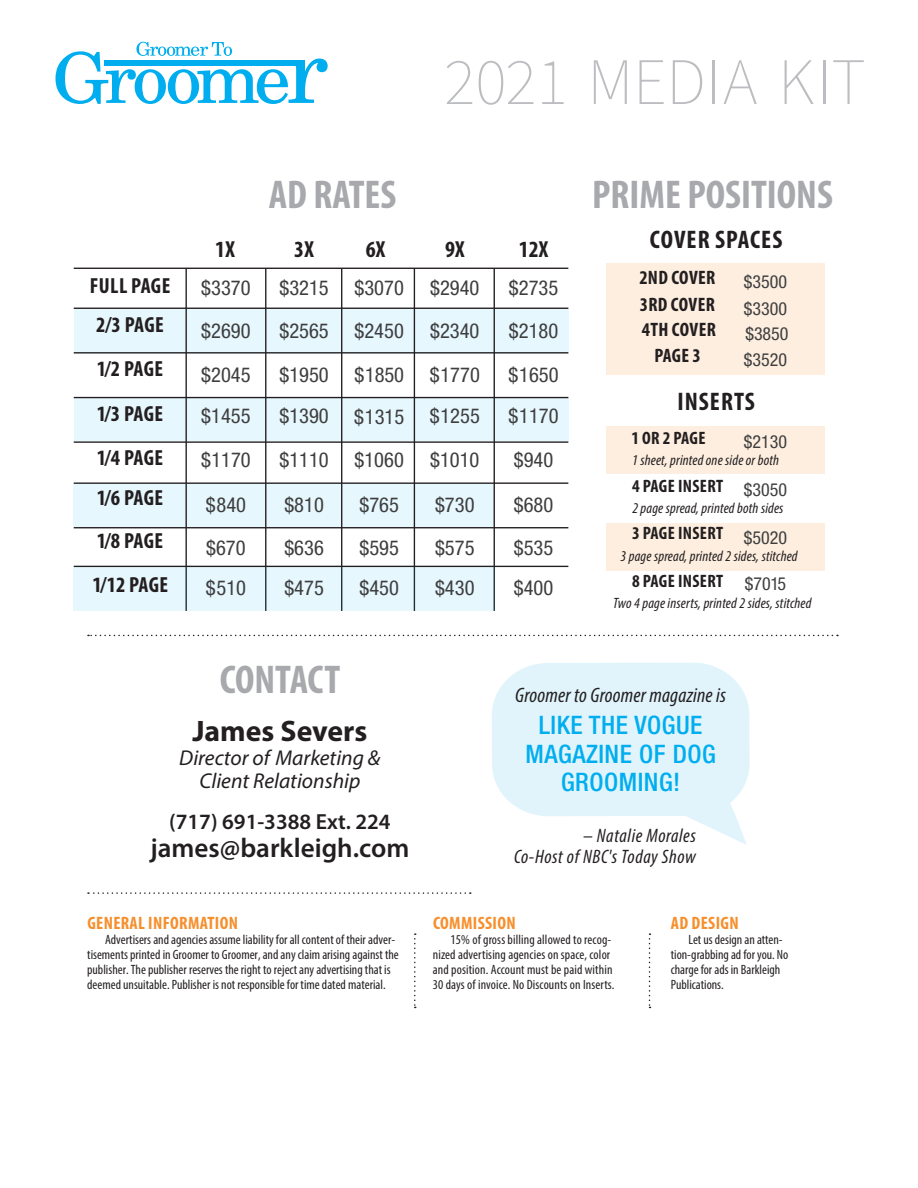
<style>
.page{position:relative;width:918px;height:1188px;background:#fff}
.page>*{position:absolute;margin:0;border:0;box-sizing:border-box;transform-origin:0 0}
.t1{font:200 66.15px "Source Sans Pro";color:#bcbdc0}
.t2{font:700 condensed 40.35px "Myriad Pro";color:#a8a9ad}
.t3{font:700 29.7px "Myriad Pro";color:#231f20}
.t4{font:600 27.15px "Myriad Pro";color:#231f20}
.t5{font:500 condensed 25.5px/28.2px "Helvetica Neue LT Std";letter-spacing:.02em;color:#00aeef;text-align:center}
.t6{font:700 condensed 25.5px "Myriad Pro";letter-spacing:.04em;color:#231f20}
.t7{font:700 condensed 23.25px "Myriad Pro";letter-spacing:.01em;color:#231f20}
.t8{font:700 condensed 21.9px/44.1px "Myriad Pro";letter-spacing:.005em;color:#231f20}
.t9{font:600 21.9px "Myriad Pro";color:#231f20}
.t10{font:italic 21.45px/23.2px "Myriad Pro";color:#231f20;text-align:center}
.t11{font:italic condensed 21px "Myriad Pro";letter-spacing:.01em;color:#231f20}
.t12{font:condensed 20.55px/43.3px "Helvetica Neue LT Std";color:#3e3e3f}
.t13{font:italic condensed 19.5px/21px "Myriad Pro";letter-spacing:.03em;color:#231f20;text-align:right}
.t14{font:700 condensed 19.5px "Myriad Pro";letter-spacing:.02em;color:#231f20}
.t15{font:700 condensed 18px "Myriad Pro";letter-spacing:.02em;color:#231f20}
.t16{font:700 condensed 18px "Myriad Pro";letter-spacing:.02em;color:#f68f2d}
.t17{font:condensed 18px "Helvetica Neue LT Std";color:#3e3e3f}
.t18{font:italic condensed 15px "Myriad Pro";letter-spacing:.01em;color:#231f20}
.t19{font:condensed 13.5px/15px "Myriad Pro";color:#231f20}
.s1{font-family:"Helvetica Neue LT Std";font-weight:400;color:#3e3e3f}
</style>
<div class="page">
<svg style="left:56px;top:42px;width:272px;height:62px"></svg>
<svg style="left:492px;top:663px;width:258px;height:182px;fill:#e1f4fc"></svg>
<svg style="left:88px;top:635px;width:750px;height:1px"></svg>
<div style="left:74px;top:484px;width:421px;height:43px;background:#e6f7fd"></div>
<div style="left:74px;top:398px;width:494px;height:43px;background:#e6f7fd"></div>
<div style="left:74px;top:308px;width:494px;height:46px;background:#e6f7fd"></div>
<hr style="left:186px;top:268px;width:1px;height:343px;background:#231f20">
<hr style="left:74px;top:308px;width:494px;height:1px;background:#231f20">
<hr style="left:74px;top:352px;width:494px;height:2px;background:#231f20">
<hr style="left:74px;top:397px;width:494px;height:1px;background:#231f20">
<hr style="left:74px;top:441px;width:494px;height:2px;background:#231f20">
<hr style="left:74px;top:482px;width:494px;height:2px;background:#231f20">
<hr style="left:74px;top:527px;width:494px;height:1px;background:#231f20">
<hr style="left:265px;top:268px;width:1px;height:343px;background:#231f20">
<hr style="left:341px;top:268px;width:1px;height:343px;background:#231f20">
<hr style="left:74px;top:268px;width:494px;height:1px;background:#231f20">
<div style="left:606px;top:263px;width:218px;height:112px;background:#fdeedf"></div>
<svg style="left:88px;top:892px;width:383px;height:2px"></svg>
<svg style="left:414px;top:933px;width:2px;height:75px"></svg>
<svg style="left:649px;top:933px;width:2px;height:75px"></svg>
<hr style="left:414px;top:268px;width:1px;height:343px;background:#231f20">
<hr style="left:494px;top:268px;width:1px;height:343px;background:#231f20">
<hr style="left:74px;top:566px;width:494px;height:1px;background:#231f20">
<div style="left:74px;top:567px;width:421px;height:44px;background:#e6f7fd"></div>
<div style="left:606px;top:426px;width:218px;height:48px;background:#fdeedf"></div>
<div style="left:606px;top:523px;width:218px;height:48px;background:#fdeedf"></div>
<h2 class="t2" style="left:269px;top:172px;width:129px">AD RATES</h2>
<h3 class="t7" style="left:215px;top:237px;width:21px">1X</h3>
<h3 class="t7" style="left:294px;top:237px;width:21px">3X</h3>
<h3 class="t7" style="left:366px;top:237px;width:21px">6X</h3>
<h1 class="t1" style="left:444px;top:42px;width:423px">2021 MEDIA KIT</h1>
<h3 class="t7" style="left:445px;top:237px;width:21px">9X</h3>
<h3 class="t7" style="left:519px;top:237px;width:31px">12X</h3>
<h2 class="t2" style="left:592px;top:172px;width:242px">PRIME POSITIONS</h2>
<h3 class="t6" style="left:650px;top:225px;width:134px">COVER SPACES</h3>
<h3 class="t8" style="left:90px;top:266px;width:82px;line-height:39.5px">FULL PAGE<br>2/3 PAGE</h3>
<h3 class="t8" style="left:97px;top:347px;width:68px;text-align:justify">1/2 PAGE 1/3 PAGE 1/4 PAGE</h3>
<h3 class="t8" style="left:97px;top:477px;width:68px;line-height:43px">1/6 PAGE<br>1/8 PAGE</h3>
<h3 class="t12" style="left:201px;top:267px;width:51px;line-height:42.2px">$3370 $2690</h3>
<h3 class="t12" style="left:201px;top:353px;width:51px">$2045 $1455 $1170 $840 $670</h3>
<h3 class="t12" style="left:280px;top:267px;width:51px;line-height:42.2px">$3215 $2565</h3>
<h3 class="t12" style="left:280px;top:353px;width:51px">$1950 $1390 $1110 $810 $636</h3>
<h3 class="t12" style="left:355px;top:267px;width:51px;line-height:42.2px">$3070 $2450</h3>
<h3 class="t12" style="left:354px;top:353px;width:52px">$1850 $1315 $1060 $765 $595</h3>
<h3 class="t12" style="left:430px;top:267px;width:51px;line-height:42.2px">$2940 $2340</h3>
<h3 class="t12" style="left:430px;top:353px;width:52px">$1770 $1255 $1010 $730 $575</h3>
<h3 class="t12" style="left:509px;top:267px;width:51px;line-height:42.2px">$2735 $2180</h3>
<h3 class="t12" style="left:509px;top:353px;width:52px">$1650 $1170 $940 $680 $535</h3>
<h3 class="t8" style="left:93px;top:563px;width:77px">1/12 PAGE</h3>
<h3 class="t12" style="left:206px;top:566px;width:42px">$510</h3>
<h3 class="t12" style="left:284px;top:566px;width:41px">$475</h3>
<h3 class="t12" style="left:360px;top:566px;width:41px">$450</h3>
<h3 class="t12" style="left:435px;top:566px;width:41px">$430</h3>
<h3 class="t12" style="left:514px;top:566px;width:41px">$400</h3>
<h3 class="t14" style="left:639px;top:266px;width:78px">2ND COVER</h3>
<h3 class="t17" style="left:744px;top:271px;width:45px">$3500</h3>
<h3 class="t14" style="left:640px;top:294px;width:77px">3RD COVER</h3>
<h3 class="t17" style="left:744px;top:299px;width:45px">$3300</h3>
<h3 class="t14" style="left:642px;top:319px;width:76px">4TH COVER</h3>
<h3 class="t17" style="left:745px;top:324px;width:45px">$3850</h3>
<h3 class="t14" style="left:654px;top:344px;width:48px">PAGE 3</h3>
<h3 class="t17" style="left:744px;top:349px;width:45px">$3520</h3>
<h3 class="t6" style="left:677px;top:387px;width:79px">INSERTS</h3>
<h3 class="t15" style="left:631px;top:428px;width:76px">1 OR 2 PAGE</h3>
<h3 class="t17" style="left:744px;top:432px;width:45px">$2130</h3>
<p class="t18" style="left:632px;top:451px;width:149px">1 sheet, printed one side or both</p>
<h3 class="t15" style="left:632px;top:476px;width:157px">4 PAGE INSERT <span class="s1">$3050</span></h3>
<p class="t18" style="left:632px;top:499px;width:153px">2 page spread, printed both sides</p>
<h3 class="t15" style="left:632px;top:523px;width:157px">3 PAGE INSERT <span class="s1">$5020</span></h3>
<p class="t18" style="left:621px;top:547px;width:179px">3 page spread, printed 2 sides, stitched</p>
<h3 class="t15" style="left:632px;top:571px;width:156px">8 PAGE INSERT <span class="s1">$7015</span></h3>
<p class="t18" style="left:613px;top:594px;width:200px">Two 4 page inserts, printed 2 sides, stitched</p>
<h2 class="t2" style="left:220px;top:658px;width:122px">CONTACT</h2>
<h3 class="t3" style="left:193px;top:712px;width:176px">James Severs</h3>
<h3 class="t10" style="left:179px;top:745px;width:203px">Director of Marketing &amp;<br>Client Relationship</h3>
<h3 class="t9" style="left:169px;top:807px;width:223px">(717) 691-3388 Ext. 224</h3>
<h3 class="t4" style="left:151px;top:831px;width:260px">james@barkleigh.com</h3>
<h3 class="t16" style="left:87px;top:913px;width:152px">GENERAL INFORMATION</h3>
<p class="t19" style="left:87px;top:932px;width:313px;text-indent:18px">Advertisers and agencies assume liability for all content of their adver&shy;tisements printed in Groomer to Groomer, and any claim arising against the publisher. The publisher reserves the right to reject any advertising that is deemed unsuitable. Publisher is not responsible for time dated material.</p>
<h3 class="t11" style="left:515px;top:682px;width:212px">Groomer to Groomer magazine is</h3>
<h3 class="t5" style="left:526px;top:711px;width:192px">LIKE THE VOGUE<br>MAGAZINE OF DOG<br>GROOMING!</h3>
<h3 class="t13" style="left:514px;top:824px;width:183px">– Natalie Morales<br>Co-Host of NBC's Today Show</h3>
<h3 class="t16" style="left:433px;top:913px;width:84px">COMMISSION</h3>
<p class="t19" style="left:433px;top:932px;width:183px;text-indent:18px">15% of gross billing allowed to recog&shy;nized advertising agencies on space, color and position. Account must be paid within 30 days of invoice. No Discounts on Inserts.</p>
<h3 class="t16" style="left:671px;top:913px;width:69px">AD DESIGN</h3>
<p class="t19" style="left:671px;top:932px;width:119px;text-indent:18px">Let us design an atten&shy;tion-grabbing ad for you. No charge for ads in Barkleigh<br>Publications.</p>
</div>
